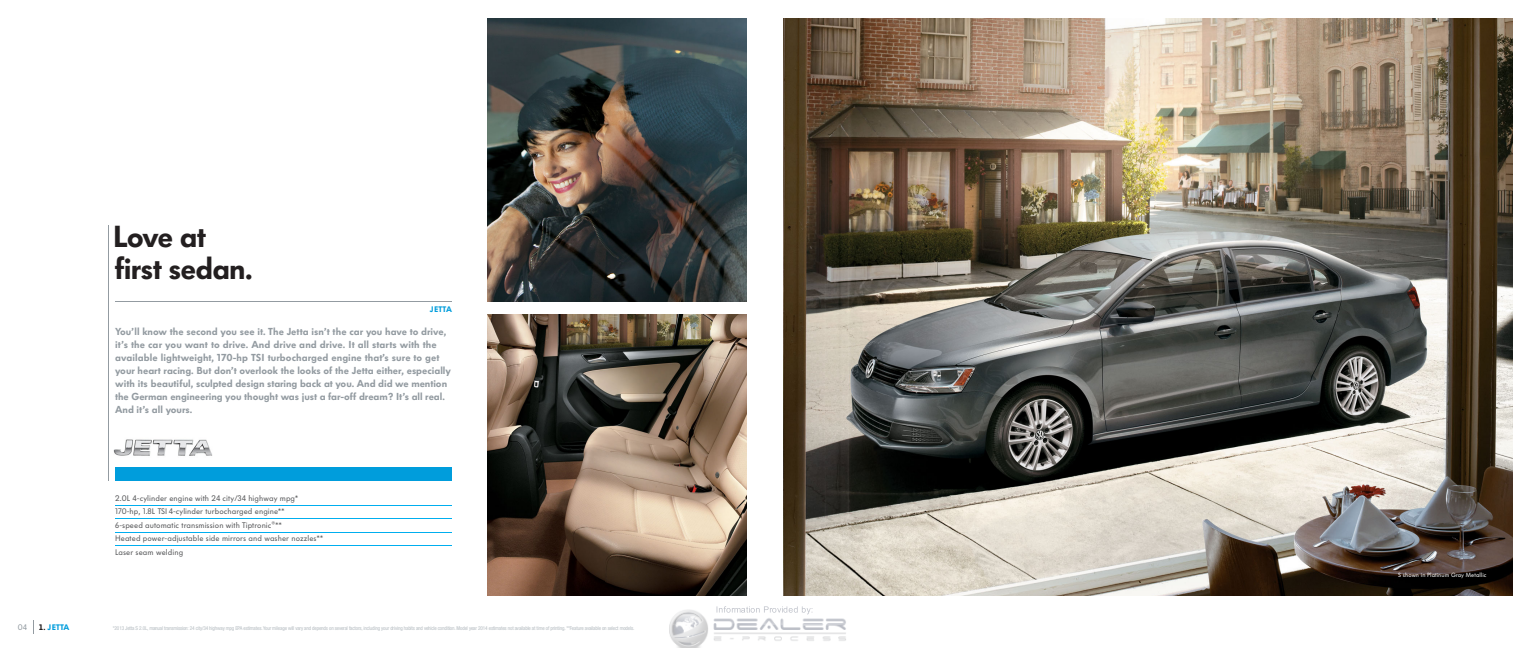
<style>
.page{position:relative;width:1530px;height:648px;background:#fff}
.page>*{position:absolute;margin:0;border:0;box-sizing:border-box;transform-origin:0 0}
.t1{font:30px/32px "Volkswagen Headline";letter-spacing:-.025em;color:#231f20}
.t2{font:10px/13px "Volkswagen Headline";color:#939ba1}
.t3{font:8px/13.5px "Volkswagen Copy";letter-spacing:.01em;color:#58595b}
.t4{font:900 8px "VW Headline OT";letter-spacing:.01em;color:#009ddc}
.t5{font:8px "Volkswagen Copy";color:#939ba1}
.t6{font:6px "Volkswagen Copy";letter-spacing:.01em;color:#fff}
.t7{font:condensed 5.2px "Helvetica Neue";letter-spacing:-.02em;color:#b5bcc1}
.s1{color:#231f20}
</style>
<div class="page">
<img style="left:488px;top:18px;width:259px;height:284px">
<img style="left:488px;top:314px;width:259px;height:282px">
<img style="left:114px;top:439px;width:98px;height:17px">
<img style="left:783px;top:18px;width:729px;height:578px">
<div style="left:115px;top:467px;width:337px;height:14px;background:#009ddc"></div>
<hr style="left:115px;top:301px;width:337px;height:1px;background:#939ba1">
<svg style="left:33px;top:620px;width:1px;height:14px"></svg>
<hr style="left:115px;top:505px;width:337px;height:1px;background:#00aeef">
<hr style="left:115px;top:519px;width:337px;height:1px;background:#00aeef">
<hr style="left:115px;top:532px;width:337px;height:1px;background:#00aeef">
<hr style="left:115px;top:546px;width:337px;height:1px;background:#00aeef">
<hr style="left:108px;top:226px;width:1px;height:255px;background:#939ba1">
<img style="left:657px;top:562px;width:216px;height:86px">
<h1 class="t1" style="left:113px;top:223px;width:141px">Love at first sedan.</h1>
<p class="t4" style="left:430px;top:304px;width:23px">JETTA</p>
<p class="t2" style="left:115px;top:326px;width:337px">You’ll know the second you see it. The Jetta isn’t the car you have to drive, it’s the car you want to drive. And drive and drive. It all starts with the available lightweight, 170-hp TSI turbocharged engine that’s sure to get your heart racing. But don’t overlook the looks of the Jetta either, especially with its beautiful, sculpted design staring back at you. And did we mention the German engineering you thought was just a far-off dream? It’s all real.<br>And it’s all yours.</p>
<p class="t3" style="left:115px;top:492px;width:209px">2.0L 4-cylinder engine with 24 city/34 highway mpg* 170-hp, 1.8L TSI 4-cylinder turbocharged engine**<br>6-speed automatic transmission with Tiptronic<sup>®</sup>**<br>Heated power-adjustable side mirrors and washer nozzles** Laser seam welding</p>
<p class="t5" style="left:18px;top:624px;width:11px">04</p>
<p class="t4" style="left:39px;top:623px;width:32px"><span class="s1">1.</span> JETTA</p>
<p class="t7" style="left:113px;top:626px;width:523px">*2013 Jetta S 2.0L, manual transmission: 24 city/34 highway mpg EPA estimates. Your mileage will vary and depends on several factors, including your driving habits and vehicle condition. Model year 2014 estimates not available at time of printing. **Feature available on select models.</p>
<p class="t6" style="left:1398px;top:573px;width:90px">S shown in Platinum Gray Metallic</p>
</div>
